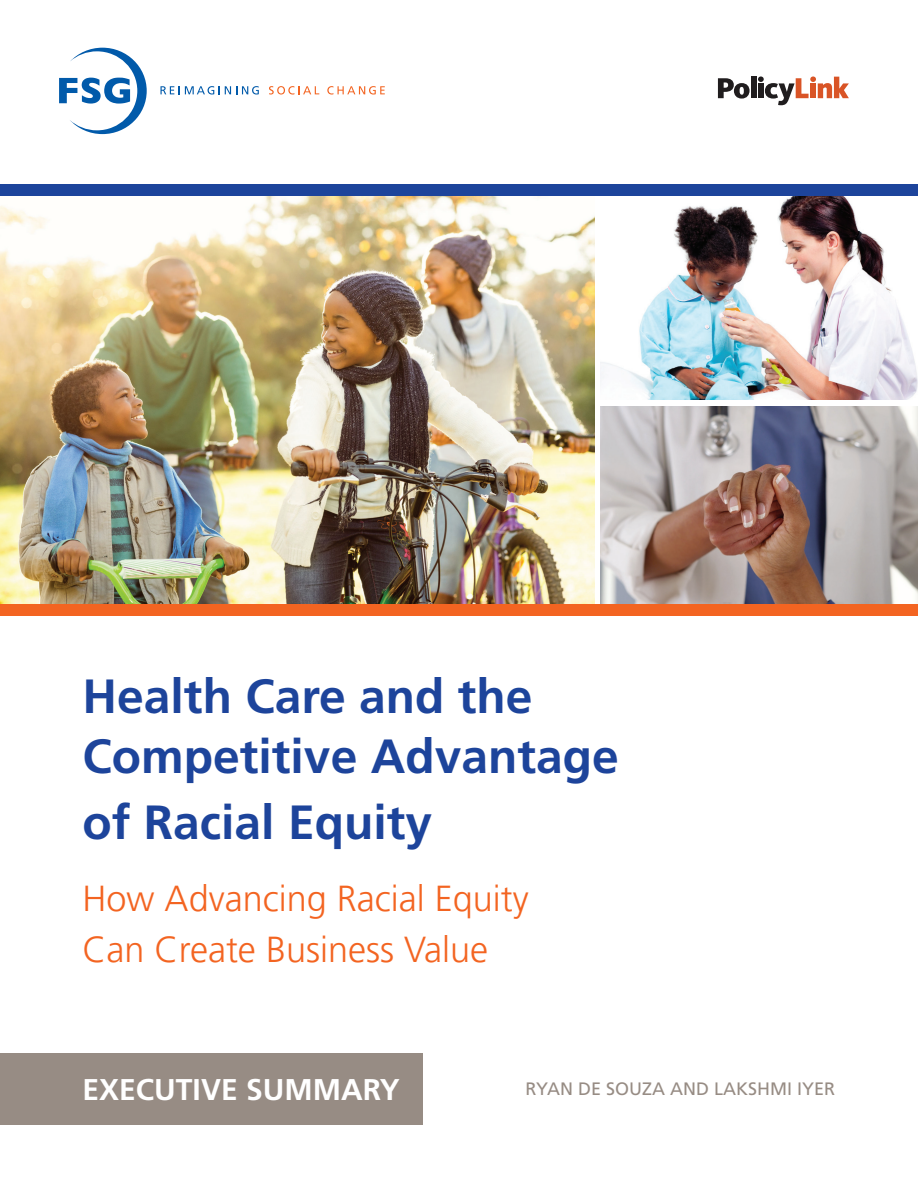
<style>
.page{position:relative;width:918px;height:1188px;background:#fff}
.page>*{position:absolute;margin:0;border:0;box-sizing:border-box;transform-origin:0 0}
.t1{font:700 48px/60px "Frutiger LT Std";color:#1d449b}
.t2{font:300 36px/51px "Frutiger LT Pro";color:#f36421}
.t3{font:700 30px "Frutiger LT Std";color:#fff}
.t4{font:18px "Frutiger LT Std";color:#978c84}
</style>
<div class="page">
<img style="left:600px;top:195px;width:318px;height:205px">
<img style="left:0;top:195px;width:595px;height:409px">
<img style="left:600px;top:406px;width:318px;height:198px">
<div style="left:0;top:604px;width:918px;height:12px;background:#f36421"></div>
<div style="left:0;top:184px;width:918px;height:11px;background:#1d449b"></div>
<svg style="left:59px;top:48px;width:88px;height:86px"></svg>
<svg style="left:160px;top:86px;width:99px;height:9px"></svg>
<svg style="left:269px;top:86px;width:50px;height:9px"></svg>
<svg style="left:327px;top:86px;width:58px;height:9px"></svg>
<svg style="left:718px;top:78px;width:32px;height:21px"></svg>
<div style="left:751px;top:77px;width:5px;height:21px;background:#201d1e"></div>
<svg style="left:758px;top:76px;width:91px;height:29px"></svg>
<div style="left:0;top:1053px;width:423px;height:72px;background:#978c84"></div>
<p class="t1" style="left:83px;top:667px;width:538px">Health Care and the<br>Competitive Advantage</p>
<p class="t1" style="left:83px;top:793px;width:351px">of Racial Equity</p>
<p class="t2" style="left:83px;top:874px;width:448px">How Advancing Racial Equity<br>Can Create Business Value</p>
<p class="t3" style="left:83px;top:1072px;width:319px">EXECUTIVE SUMMARY</p>
<p class="t4" style="left:525px;top:1078px;width:311px">RYAN DE SOUZA AND LAKSHMI IYER</p>
</div>
